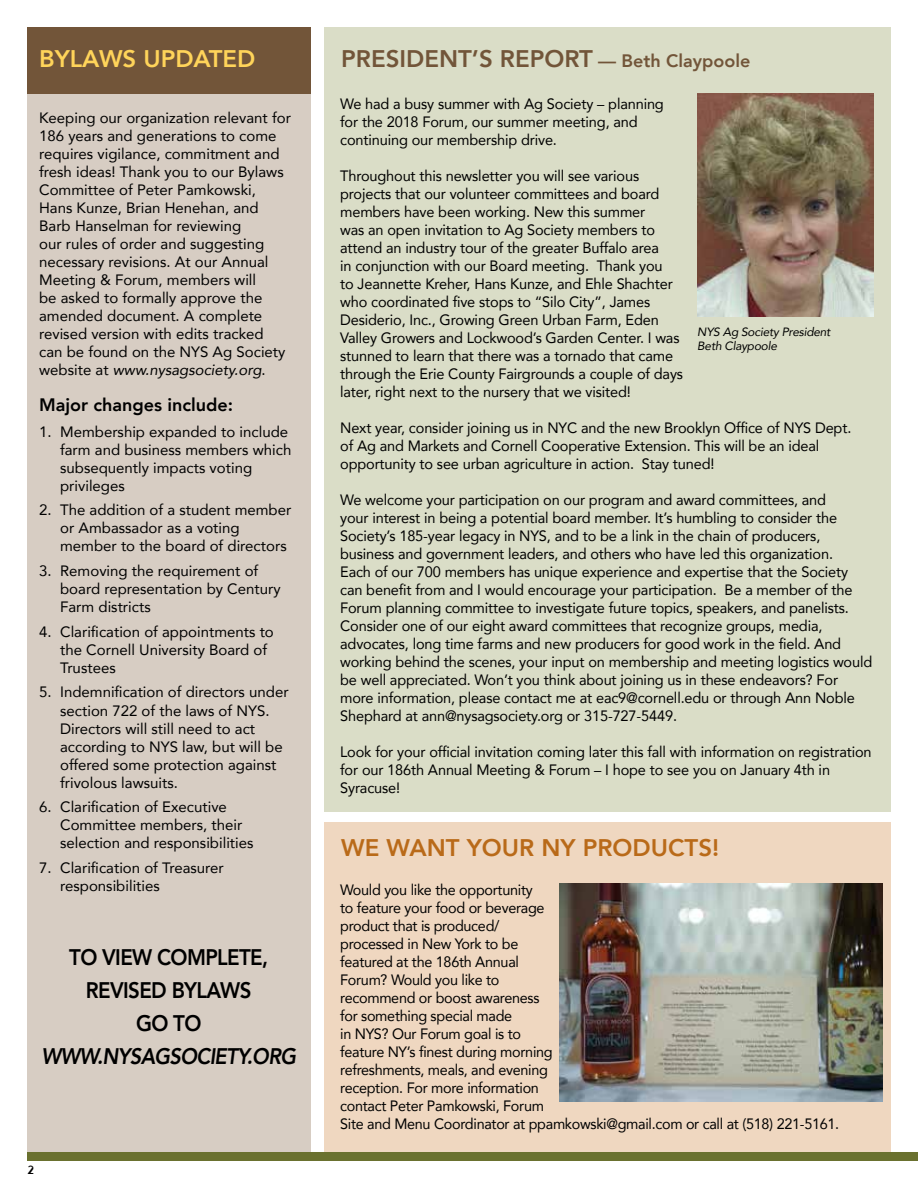
<style>
.page{position:relative;width:918px;height:1188px;background:#fff}
.page>*{position:absolute;margin:0;border:0;box-sizing:border-box;transform-origin:0 0}
.t1{font:800 24px "Avenir";color:#725539}
.t2{font:800 24px "Avenir";color:#b96a19}
.t3{font:800 24px "Avenir";color:#ffd45a}
.t4{font:800 22.5px/33px "Avenir";letter-spacing:-.03em;color:#000;text-align:center;scale:.91 1}
.t5{font:italic 800 22.5px "Avenir";letter-spacing:-.03em;color:#000;scale:.89 1}
.t6{font:800 18px "Avenir";color:#000}
.t7{font:18px "Beirut";color:#000}
.t8{font:15px/18px "Avenir";letter-spacing:-.01em;color:#000}
.t9{font:15px/18px "Avenir";letter-spacing:-.01em;color:#000;scale:.96 1}
.t10{font:italic 12px/14.4px "Avenir";letter-spacing:-.02em;color:#000}
.s1{font-style:italic}
.s2{font-size:18px}
</style>
<div class="page">
<div style="left:324px;top:822px;width:567px;height:330px;background:#efd7c0"></div>
<div style="left:27px;top:27px;width:283px;height:1129px;background:#d7cdc3"></div>
<div style="left:27px;top:27px;width:283px;height:66px;background:#725539"></div>
<div style="left:324px;top:27px;width:567px;height:784px;background:#daddc7"></div>
<div style="left:27px;top:1152px;width:891px;height:9px;background:#6a712f"></div>
<img style="left:697px;top:93px;width:176px;height:223px">
<img style="left:559px;top:883px;width:323px;height:219px">
<h1 class="t3" style="left:39px;top:40px;width:218px">BYLAWS UPDATED</h1>
<p class="t8" style="left:39px;top:108px;width:253px">Keeping our organization relevant for 186 years and generations to come requires vigilance, commitment and fresh ideas! Thank you to our Bylaws Committee of Peter Pamkowski, Hans Kunze, Brian Henehan, and Barb Hanselman for reviewing<br>our rules of order and suggesting necessary revisions. At our Annual Meeting &amp; Forum, members will<br>be asked to formally approve the amended document. A complete revised version with edits tracked<br>can be found on the NYS Ag Society website at <span class="s1">www.nysagsociety.org</span>.</p>
<p class="t6" style="left:39px;top:391px;width:196px">Major changes include:</p>
<p class="t8" style="left:60px;top:422px;width:233px;text-indent:-21px">1. Membership expanded to include farm and business members which subsequently impacts voting privileges</p>
<p class="t8" style="left:60px;top:501px;width:233px;text-indent:-21px">2. The addition of a student member or Ambassador as a voting member to the board of directors</p>
<p class="t8" style="left:60px;top:561px;width:222px;text-indent:-21px">3. Removing the requirement of board representation by Century<br>Farm districts</p>
<p class="t8" style="left:60px;top:622px;width:215px;text-indent:-21px">4. Clarification of appointments to the Cornell University Board of<br>Trustees</p>
<p class="t8" style="left:60px;top:683px;width:230px;text-indent:-21px">5. Indemnification of directors under section 722 of the laws of NYS.<br>Directors will still need to act according to NYS law, but will be offered some protection against frivolous lawsuits.</p>
<p class="t8" style="left:60px;top:798px;width:195px;text-indent:-21px">6. Clarification of Executive<br>Committee members, their selection and responsibilities</p>
<p class="t8" style="left:60px;top:858px;width:165px;text-indent:-21px">7. Clarification of Treasurer responsibilities</p>
<h2 class="t4" style="left:69px;top:941px;width:220px">TO VIEW COMPLETE,<br>REVISED BYLAWS<br>GO TO</h2>
<h2 class="t5" style="left:42px;top:1043px;width:287px">WWW.NYSAGSOCIETY.ORG</h2>
<p class="t7" style="left:27px;top:1156px;width:9px">2</p>
<h1 class="t1" style="left:341px;top:40px;width:411px">PRESIDENT’S REPORT <span class="s2">— Beth Claypoole</span></h1>
<p class="t8" style="left:340px;top:94px;width:325px">We had a busy summer with Ag Society – planning for the 2018 Forum, our summer meeting, and continuing our membership drive.</p>
<p class="t8" style="left:340px;top:166px;width:344px">Throughout this newsletter you will see various projects that our volunteer committees and board members have been working. New this summer<br>was an open invitation to Ag Society members to attend an industry tour of the greater Buffalo area<br>in conjunction with our Board meeting. Thank you<br>to Jeannette Kreher, Hans Kunze, and Ehle Shachter who coordinated five stops to “Silo City”, James Desiderio, Inc., Growing Green Urban Farm, Eden Valley Growers and Lockwood’s Garden Center. I was stunned to learn that there was a tornado that came through the Erie County Fairgrounds a couple of days later, right next to the nursery that we visited!</p>
<p class="t8" style="left:340px;top:418px;width:513px">Next year, consider joining us in NYC and the new Brooklyn Office of NYS Dept. of Ag and Markets and Cornell Cooperative Extension. This will be an ideal opportunity to see urban agriculture in action. Stay tuned!</p>
<p class="t8" style="left:340px;top:490px;width:534px">We welcome your participation on our program and award committees, and<br>your interest in being a potential board member. It’s humbling to consider the Society’s 185-year legacy in NYS, and to be a link in the chain of producers, business and government leaders, and others who have led this organization.<br>Each of our 700 members has unique experience and expertise that the Society can benefit from and I would encourage your participation. Be a member of the Forum planning committee to investigate future topics, speakers, and panelists.<br>Consider one of our eight award committees that recognize groups, media, advocates, long time farms and new producers for good work in the field. And working behind the scenes, your input on membership and meeting logistics would be well appreciated. Won’t you think about joining us in these endeavors? For more information, please contact me at eac9@cornell.edu or through Ann Noble Shephard at ann@nysagsociety.org or 315-727-5449.</p>
<p class="t8" style="left:340px;top:742px;width:533px">Look for your official invitation coming later this fall with information on registration for our 186th Annual Meeting &amp; Forum – I hope to see you on January 4th in<br>Syracuse!</p>
<p class="t10" style="left:697px;top:324px;width:135px">NYS Ag Society President<br>Beth Claypoole</p>
<h1 class="t2" style="left:341px;top:829px;width:379px">WE WANT YOUR NY PRODUCTS!</h1>
<p class="t9" style="left:340px;top:880px;width:521px">Would you like the opportunity<br>to feature your food or beverage<br>product that is produced/<br>processed in New York to be<br>featured at the 186th Annual<br>Forum? Would you like to<br>recommend or boost awareness<br>for something special made<br>in NYS? Our Forum goal is to<br>feature NY’s finest during morning<br>refreshments, meals, and evening<br>reception. For more information<br>contact Peter Pamkowski, Forum<br>Site and Menu Coordinator at ppamkowski@gmail.com or call at (518) 221-5161.</p>
</div>
